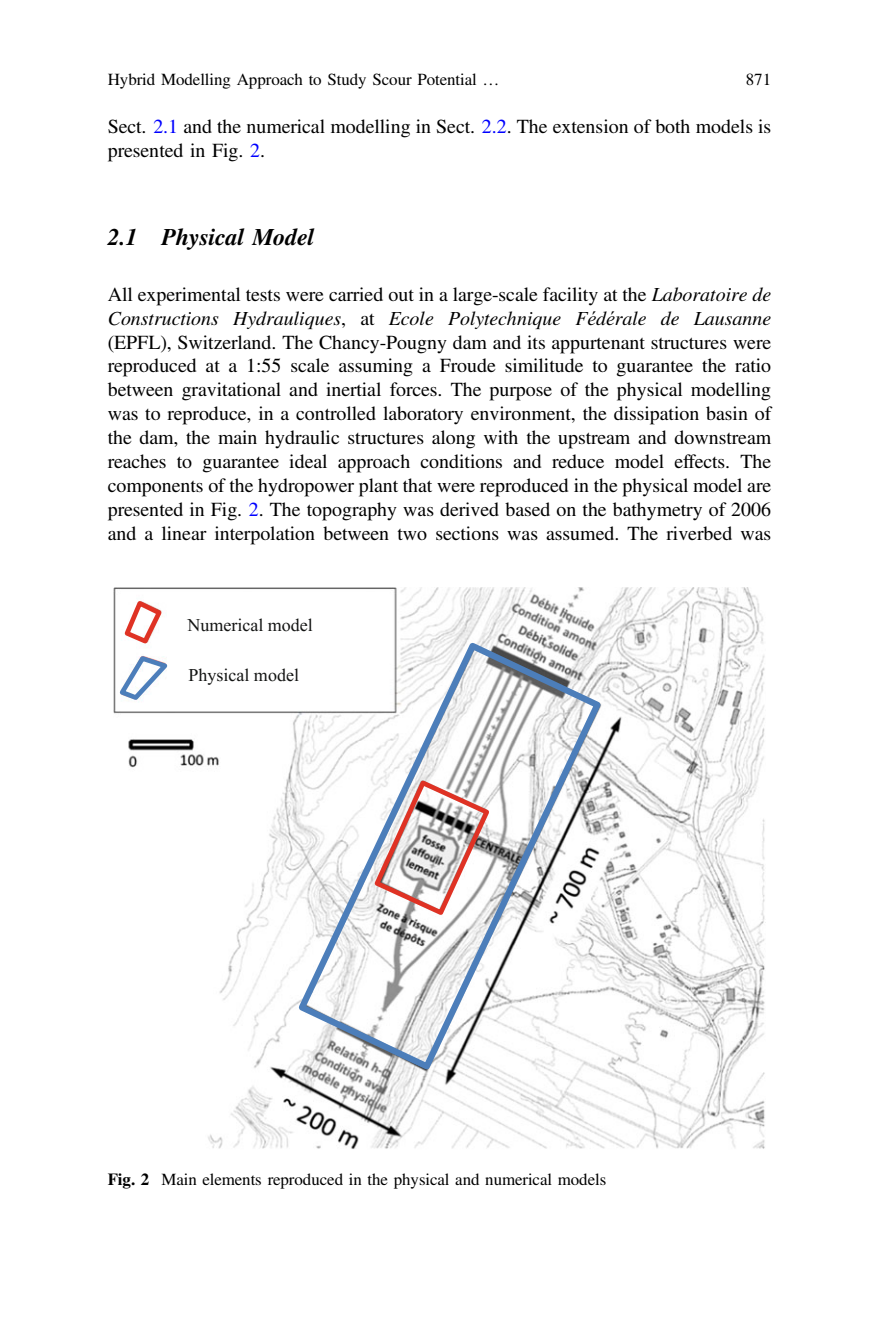
<style>
.page{position:relative;width:879px;height:1333px;background:#fff}
.page>*{position:absolute;margin:0;border:0;box-sizing:border-box;transform-origin:0 0}
.t1{font:24px "Mmbflf Ptkpqc Dttqxh Adv TT8 fc 4438 a.BI";color:#000}
.t2{font:20px/24px "Gxdpfl Vsmtty Xnxxtb Adv TT5 ada 87 cc";color:#000}
.t3{font:20px "Ghswcd Rkpksp Ckbjct Adv T Tf 2 e 4 df 62.I";color:#000}
.t4{font:18px "Wjsftl Mdjtsp Wdydxs Times New Roman";color:#131413}
.t5{font:17px "Gxdpfl Vsmtty Xnxxtb Adv TT5 ada 87 cc";color:#000}
.s1{font-family:"Yhhjss Gbnpdk Fpfnck Adv TT3713 a 231"}
.s2{color:#00f}
.s3{font-family:"Ghswcd Rkpksp Ckbjct Adv T Tf 2 e 4 df 62.I"}
.s4{font-family:"Gxdpfl Vsmtty Xnxxtb Adv TT5 ada 87 cc"}
.s5{font-family:"Hxcwcw Qrxgkf Lpccgd Adv T Tc 6 ee 16 d 2.I"}
.s6{font-family:"Hmybmw Glwxrh Vsvqpj Adv T Teeee 58 d 9.B"}
</style>
<div class="page">
<img style="left:114px;top:587px;width:651px;height:561px">
<svg style="left:294px;top:637px;width:311px;height:437px"></svg>
<svg style="left:116px;top:653px;width:57px;height:50px"></svg>
<svg style="left:371px;top:776px;width:122px;height:142px"></svg>
<svg style="left:121px;top:597px;width:44px;height:50px"></svg>
<p class="t5" style="left:108px;top:73px;width:393px">Hybrid Modelling Approach to Study Scour Potential <span class="s1">…</span></p>
<p class="t5" style="left:746px;top:73px;width:27px">871</p>
<p class="t2" style="left:108px;top:116px;width:665px">Sect. <span class="s2">2.1</span> and the numerical modelling in Sect. <span class="s2">2.2</span>. The extension of both models is presented in Fig. <span class="s2">2</span>.</p>
<p class="t1" style="left:108px;top:222px;width:208px">2.1 Physical Model</p>
<p class="t2" style="left:108px;top:284px;width:665px">All experimental tests were carried out in a large-scale facility at the <span class="s3">Laboratoire de</span></p>
<p class="t3" style="left:108px;top:311px;width:665px">Constructions Hydrauliques<span class="s4">, at</span> Ecole Polytechnique F<span class="s5">é</span>d<span class="s5">é</span>rale de Lausanne</p>
<p class="t2" style="left:108px;top:332px;width:665px;text-align:justify">(EPFL), Switzerland. The Chancy-Pougny dam and its appurtenant structures were reproduced at a 1:55 scale assuming a Froude similitude to guarantee the ratio between gravitational and inertial forces. The purpose of the physical modelling was to reproduce, in a controlled laboratory environment, the dissipation basin of the dam, the main hydraulic structures along with the upstream and downstream reaches to guarantee ideal approach conditions and reduce model effects. The components of the hydropower plant that were reproduced in the physical model are presented in Fig. <span class="s2">2</span>. The topography was derived based on the bathymetry of 2006 and a linear interpolation between two sections was assumed. The riverbed was</p>
<p class="t4" style="left:187px;top:614px;width:127px">Numerical model</p>
<p class="t4" style="left:188px;top:664px;width:112px">Physical model</p>
<p class="t5" style="left:108px;top:1173px;width:500px"><span class="s6">Fig. 2</span> Main elements reproduced in the physical and numerical models</p>
</div>
